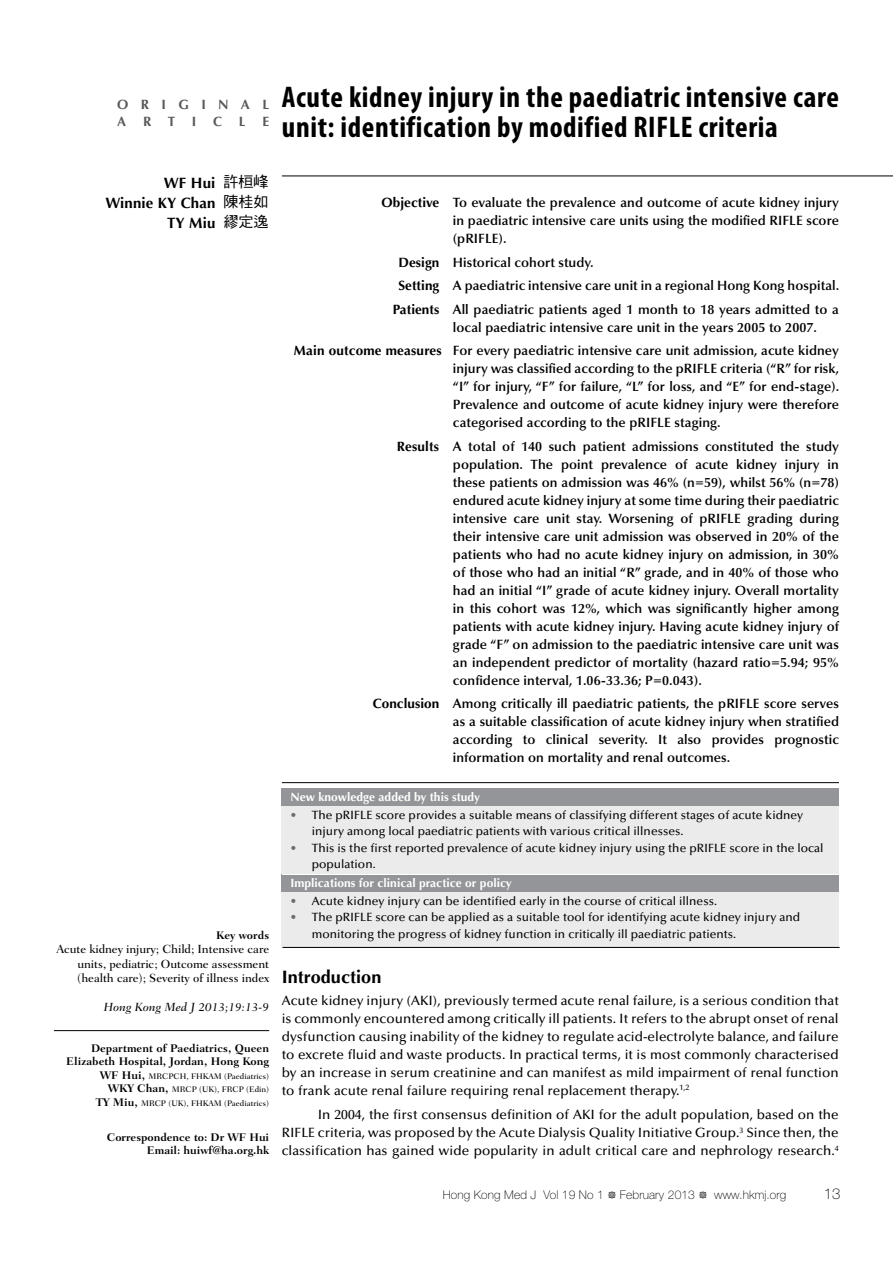
<style>
.page{position:relative;width:893px;height:1263px;background:#fff}
.page>*{position:absolute;margin:0;border:0;box-sizing:border-box;transform-origin:0 0}
.t1{font:700 condensed 30px/30px "Myriad Pro";letter-spacing:.02em;color:#000}
.t2{font:700 18px "Optima";letter-spacing:.005em;color:#000}
.t3{font:700 15px/20.1px "Optima";letter-spacing:.01em;color:#000;text-align:right}
.t4{font:15px/20.1px "DF Hei HK W5";color:#000;text-align:justify}
.t5{font:100 15px "Helvetica Neue";color:#000}
.t6{font:600 13.5px/18px "Optima";letter-spacing:.005em;color:#000;text-align:justify}
.t7{font:500 13.5px/18px "Optima";letter-spacing:.005em;color:#000;text-align:justify}
.t8{font:700 13.5px/16.2px "Optima";letter-spacing:.92em;color:#58595b}
.t9{font:500 12px/16.5px "Optima";letter-spacing:.005em;color:#000}
.t10{font:500 12px/14.4px "Fairfield LH";letter-spacing:-.005em;color:#000;text-align:justify}
.t11{font:700 12px "Optima";letter-spacing:.005em;color:#fff}
.t12{font:100 12px "Helvetica Neue";letter-spacing:.01em;color:#000}
.t13{font:italic 500 12px "Fairfield LH";color:#000}
.t14{font:700 11.25px/13.5px "Fairfield LH";letter-spacing:.005em;color:#000;text-align:right}
.t15{font:500 8.25px/13.5px "Fairfield LH";letter-spacing:.005em;color:#000;text-align:right}
.s1{font-weight:700;font-size:11.25px}
.s2{font-weight:700}
.s3{color:#6d6e71}
.s4{font-family:"Type Embellishments One Let Plain";font-weight:400}
</style>
<div class="page">
<hr style="left:282px;top:176px;width:611px;height:1px;background:#000">
<hr style="left:54px;top:1030px;width:215px;height:1px;background:#000">
<hr style="left:282px;top:782px;width:557px;height:1px;background:#000">
<div style="left:282px;top:788px;width:557px;height:159px;background:#ebebec"></div>
<div style="left:282px;top:788px;width:557px;height:17px;background:#939598"></div>
<div style="left:282px;top:875px;width:557px;height:17px;background:#939598"></div>
<hr style="left:282px;top:874px;width:557px;height:1px;background:#fff">
<hr style="left:283px;top:947px;width:557px;height:1px;background:#000">
<p class="t8" style="left:117px;top:97px;width:153px">ORIGINAL<br>ARTICLE</p>
<h1 class="t1" style="left:282px;top:81px;width:558px">Acute kidney injury in the paediatric intensive care unit: identification by modified RIFLE criteria</h1>
<p class="t3" style="left:105px;top:173px;width:111px">WF Hui<br>Winnie KY Chan<br>TY Miu</p>
<p class="t4" style="left:223px;top:171px;width:46px">許桓峰陳桂如繆定逸</p>
<p class="t14" style="left:216px;top:928px;width:54px">Key words</p>
<p class="t10" style="left:77px;top:942px;width:193px;text-indent:-21px">Acute kidney injury; Child; Intensive care units, pediatric; Outcome assessment (health care); Severity of illness index</p>
<p class="t13" style="left:104px;top:1000px;width:167px">Hong Kong Med J 2013;19:13-9</p>
<p class="t14" style="left:66px;top:1041px;width:204px">Department of Paediatrics, Queen<br>Elizabeth Hospital, Jordan, Hong Kong</p>
<p class="t15" style="left:96px;top:1069px;width:175px"><span class="s1">WF Hui,</span> MRCPCH, FHKAM (Paediatrics)<br><span class="s1">WKY Chan,</span> MRCP (UK), FRCP (Edin)<br><span class="s1">TY Miu,</span> MRCP (UK), FHKAM (Paediatrics)</p>
<p class="t14" style="left:107px;top:1130px;width:164px">Correspondence to: Dr WF Hui<br>Email: huiwf@ha.org.hk</p>
<p class="t6" style="left:453px;top:194px;width:388px;text-indent:-71px"><span class="s2">Objective</span> To evaluate the prevalence and outcome of acute kidney injury in paediatric intensive care units using the modified RIFLE score (pRIFLE).</p>
<p class="t6" style="left:398px;top:253px;width:197px"><span class="s2">Design</span> Historical cohort study.</p>
<p class="t6" style="left:398px;top:277px;width:442px"><span class="s2">Setting</span> A paediatric intensive care unit in a regional Hong Kong hospital.</p>
<p class="t6" style="left:393px;top:300px;width:447px"><span class="s2">Patients</span> All paediatric patients aged 1 month to 18 years admitted to a</p>
<p class="t6" style="left:294px;top:316px;width:546px;line-height:23.5px;text-indent:159px">local paediatric intensive care unit in the years 2005 to 2007.<br><span class="s2">Main outcome measures</span> For every paediatric intensive care unit admission, acute kidney</p>
<p class="t6" style="left:453px;top:360px;width:388px">injury was classified according to the pRIFLE criteria (“R” for risk, “I” for injury, “F” for failure, “L” for loss, and “E” for end-stage).<br>Prevalence and outcome of acute kidney injury were therefore categorised according to the pRIFLE staging.</p>
<p class="t6" style="left:453px;top:437px;width:388px;text-indent:-56px"><span class="s2">Results</span> A total of 140 such patient admissions constituted the study population. The point prevalence of acute kidney injury in these patients on admission was 46% (n=59), whilst 56% (n=78) endured acute kidney injury at some time during their paediatric intensive care unit stay. Worsening of pRIFLE grading during their intensive care unit admission was observed in 20% of the patients who had no acute kidney injury on admission, in 30% of those who had an initial “R” grade, and in 40% of those who had an initial “I” grade of acute kidney injury. Overall mortality in this cohort was 12%, which was significantly higher among patients with acute kidney injury. Having acute kidney injury of grade “F” on admission to the paediatric intensive care unit was an independent predictor of mortality (hazard ratio=5.94; 95% confidence interval, 1.06-33.36; P=0.043).</p>
<p class="t6" style="left:453px;top:695px;width:388px;text-indent:-80px"><span class="s2">Conclusion</span> Among critically ill paediatric patients, the pRIFLE score serves as a suitable classification of acute kidney injury when stratified according to clinical severity. It also provides prognostic information on mortality and renal outcomes.</p>
<p class="t11" style="left:290px;top:790px;width:191px">New knowledge added by this study</p>
<p class="t9" style="left:312px;top:807px;width:493px;text-indent:-21px"><span class="s3">•</span> The pRIFLE score provides a suitable means of classifying different stages of acute kidney injury among local paediatric patients with various critical illnesses.</p>
<p class="t9" style="left:312px;top:840px;width:513px;text-indent:-21px"><span class="s3">•</span> This is the first reported prevalence of acute kidney injury using the pRIFLE score in the local population.</p>
<p class="t11" style="left:290px;top:876px;width:223px">Implications for clinical practice or policy</p>
<p class="t9" style="left:290px;top:893px;width:428px"><span class="s3">•</span> Acute kidney injury can be identified early in the course of critical illness.</p>
<p class="t9" style="left:312px;top:909px;width:490px;text-indent:-21px"><span class="s3">•</span> The pRIFLE score can be applied as a suitable tool for identifying acute kidney injury and monitoring the progress of kidney function in critically ill paediatric patients.</p>
<h2 class="t2" style="left:282px;top:966px;width:101px">Introduction</h2>
<p class="t7" style="left:282px;top:992px;width:559px">Acute kidney injury (AKI), previously termed acute renal failure, is a serious condition that is commonly encountered among critically ill patients. It refers to the abrupt onset of renal dysfunction causing inability of the kidney to regulate acid-electrolyte balance, and failure to excrete fluid and waste products. In practical terms, it is most commonly characterised by an increase in serum creatinine and can manifest as mild impairment of renal function to frank acute renal failure requiring renal replacement therapy.<sup>1,2</sup></p>
<p class="t7" style="left:282px;top:1106px;width:559px;text-indent:36px">In 2004, the first consensus definition of AKI for the adult population, based on the RIFLE criteria, was proposed by the Acute Dialysis Quality Initiative Group.<sup>3</sup> Since then, the classification has gained wide popularity in adult critical care and nephrology research.<sup>4</sup></p>
<p class="t12" style="left:443px;top:1188px;width:345px">Hong Kong Med J Vol 19 No 1 <span class="s4">#</span> February 2013 <span class="s4">#</span> www.hkmj.org</p>
<p class="t5" style="left:824px;top:1186px;width:18px">13</p>
</div>
